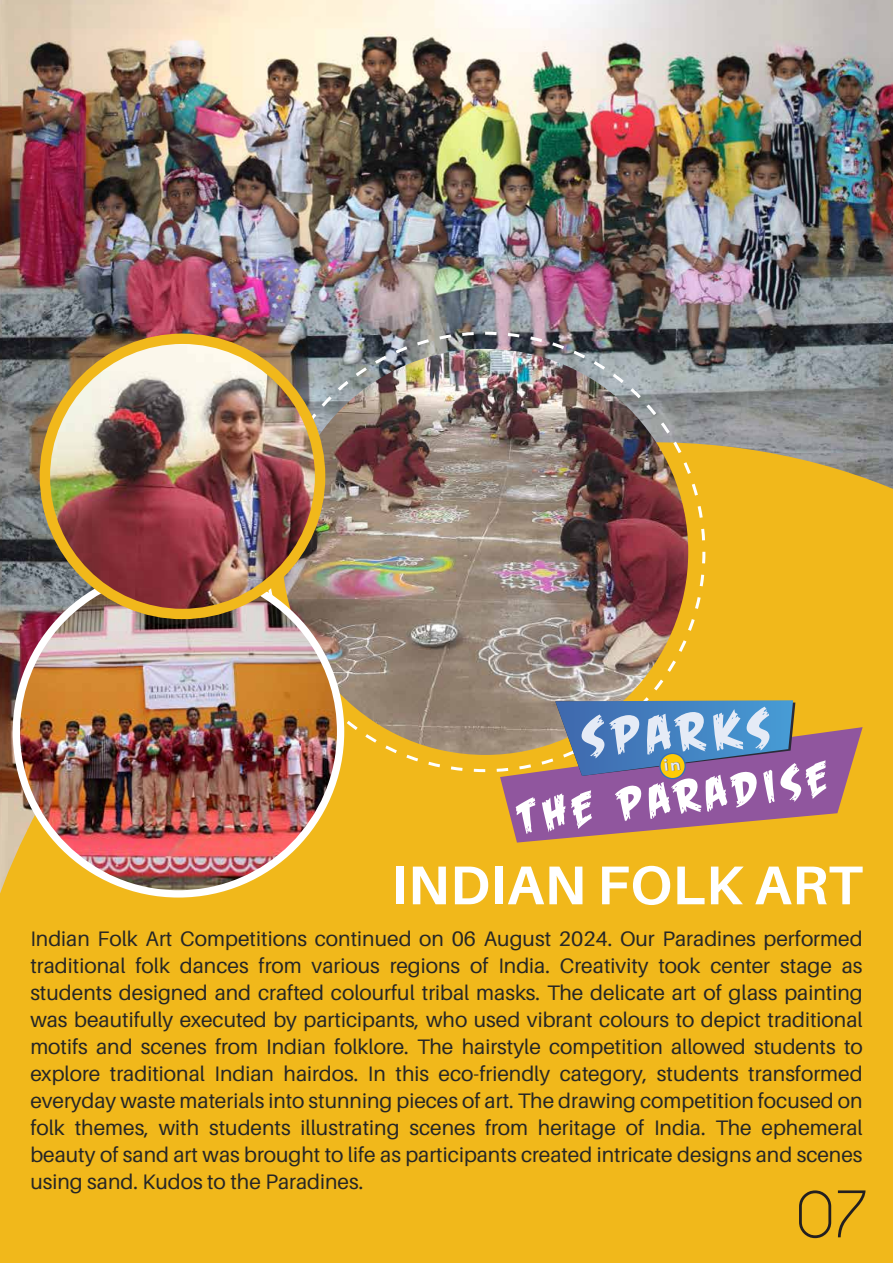
<style>
.page{position:relative;width:893px;height:1263px;background:#fff}
.page>*{position:absolute;margin:0;border:0;box-sizing:border-box;transform-origin:0 0}
.t1{font:60px "Caviar Dreams";color:#231f20}
.t2{font:700 54.6px "Aileron";letter-spacing:.01em;color:#fff}
.t3{font:51.3px "Feastof Flesh BB";color:#e5ebf6}
.t4{font:45.15px "Feastof Flesh BB";color:#fff}
.t5{font:21px/27px "Aileron";color:#262626;text-align:justify}
</style>
<div class="page">
<img style="left:0;top:0;width:893px;height:413px">
<div style="left:0;top:413px;width:893px;height:850px;background:#f1b81b"></div>
<img style="left:282px;top:349px;width:406px;height:406px;border-radius:203px">
<img style="left:20px;top:588px;width:317px;height:302px">
<div style="left:40px;top:334px;width:285px;height:285px;background:#f1b81b;border-radius:50%"></div>
<img style="left:50px;top:344px;width:265px;height:265px;border-radius:132px">
<svg style="left:500px;top:700px;width:363px;height:142px;background:#917a87"></svg>
<h3 class="t3" style="left:579px;top:705px;width:191px;rotate:-3deg">SPARKS</h3>
<h3 class="t4" style="left:513px;top:789px;width:315px;rotate:-7deg">THE PARADISE</h3>
<h2 class="t2" style="left:391px;top:855px;width:472px">INDIAN FOLK ART</h2>
<p class="t5" style="left:30px;top:925px;width:834px">Indian Folk Art Competitions continued on 06 August 2024. Our Paradines performed traditional folk dances from various regions of India. Creativity took center stage as students designed and crafted colourful tribal masks. The delicate art of glass painting was beautifully executed by participants, who used vibrant colours to depict traditional motifs and scenes from Indian folklore. The hairstyle competition allowed students to explore traditional Indian hairdos. In this eco-friendly category, students transformed everyday waste materials into stunning pieces of art. The drawing competition focused on folk themes, with students illustrating scenes from heritage of India. The ephemeral beauty of sand art was brought to life as participants created intricate designs and scenes using sand. Kudos to the Paradines.</p>
<h1 class="t1" style="left:797px;top:1178px;width:75px">07</h1>
</div>
